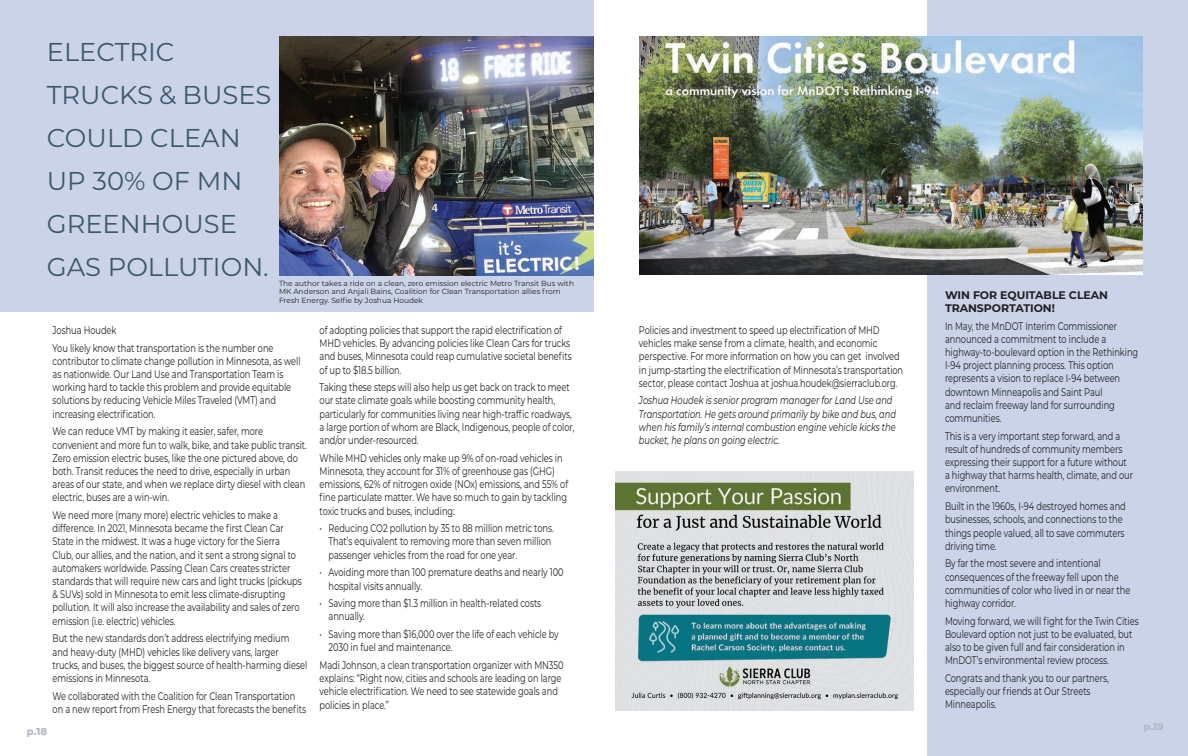
<style>
.page{position:relative;width:1188px;height:756px;background:#fff}
.page>*{position:absolute;margin:0;border:0;box-sizing:border-box;transform-origin:0 0}
.gotham_quotes{font:25.8px/43px "Montserrat";color:#3d586d}
.Paragraph_gotham{font:11px/13.2px "Montserrat";letter-spacing:-.005em;color:#231f20;scale:.75 1}
.Paragraph_CARLON_bul{font:11px/13.2px "Montserrat";letter-spacing:-.005em;color:#231f20;scale:.75 1}
.Paragraph_gotham-2{font:italic 11px/13.2px "Montserrat";letter-spacing:-.005em;color:#231f20;scale:.75 1}
.gothamsubheads_copy{font:700 11px/13.2px "Montserrat";letter-spacing:-.005em;color:#231f20}
.t1{font:800 10px "Montserrat";color:#b5bac3}
.Captions{font:7.4px/8.3px "Montserrat";color:#231f20}
</style>
<div class="page">
<div style="left:927px;top:0;width:261px;height:756px;background:#cad3e8"></div>
<div style="left:0;top:0;width:594px;height:312px;background:#cad3e8"></div>
<img style="left:279px;top:36px;width:315px;height:239px">
<img style="left:639px;top:36px;width:504px;height:239px">
<img style="left:615px;top:472px;width:299px;height:238px">
<p class="gotham_quotes" style="left:47px;top:29px;width:226px">ELECTRIC<br>TRUCKS &amp; BUSES<br>COULD CLEAN<br>UP 30% OF MN<br>GREENHOUSE<br>GAS POLLUTION.</p>
<p class="Captions" style="left:279px;top:279px;width:297px">The author takes a ride on a clean, zero emission electric Metro Transit Bus with<br>MK Anderson and Anjali Bains, Coalition for Clean Transportation allies from<br>Fresh Energy. Selfie by Joshua Houdek</p>
<p class="Paragraph_gotham" style="left:53px;top:323px;width:87px">Joshua Houdek</p>
<p class="Paragraph_gotham" style="left:53px;top:341px;width:332px">You likely know that transportation is the number one contributor to climate change pollution in Minnesota, as well as nationwide. Our Land Use and Transportation Team is working hard to tackle this problem and provide equitable solutions by reducing Vehicle Miles Traveled (VMT) and increasing electrification.</p>
<p class="Paragraph_gotham" style="left:53px;top:424px;width:341px">We can reduce VMT by making it easier, safer, more convenient and more fun to walk, bike, and take public transit.<br>Zero emission electric buses, like the one pictured above, do both. Transit reduces the need to drive, especially in urban areas of our state, and when we replace dirty diesel with clean electric, buses are a win-win.</p>
<p class="Paragraph_gotham" style="left:53px;top:508px;width:334px">We need more (many more) electric vehicles to make a difference. In 2021, Minnesota became the first Clean Car State in the midwest. It was a huge victory for the Sierra Club, our allies, and the nation, and it sent a strong signal to automakers worldwide. Passing Clean Cars creates stricter standards that will require new cars and light trucks (pickups &amp; SUVs) sold in Minnesota to emit less climate-disrupting pollution. It will also increase the availability and sales of zero emission (i.e. electric) vehicles.</p>
<p class="Paragraph_gotham" style="left:53px;top:631px;width:341px">But the new standards don’t address electrifying medium and heavy-duty (MHD) vehicles like delivery vans, larger trucks, and buses, the biggest source of health-harming diesel emissions in Minnesota.</p>
<p class="Paragraph_gotham" style="left:53px;top:689px;width:340px">We collaborated with the Coalition for Clean Transportation on a new report from Fresh Energy that forecasts the benefits</p>
<p class="t1" style="left:27px;top:724px;width:22px">p.18</p>
<p class="Paragraph_gotham" style="left:320px;top:323px;width:338px">of adopting policies that support the rapid electrification of MHD vehicles. By advancing policies like Clean Cars for trucks and buses, Minnesota could reap cumulative societal benefits of up to $18.5 billion.</p>
<p class="Paragraph_gotham" style="left:320px;top:380px;width:341px">Taking these steps will also help us get back on track to meet our state climate goals while boosting community health, particularly for communities living near high-traffic roadways, a large portion of whom are Black, Indigenous, people of color, and/or under-resourced.</p>
<p class="Paragraph_gotham" style="left:320px;top:451px;width:333px">While MHD vehicles only make up 9% of on-road vehicles in Minnesota, they account for 31% of greenhouse gas (GHG) emissions, 62% of nitrogen oxide (NOx) emissions, and 55% of fine particulate matter. We have so much to gain by tackling toxic trucks and buses, including:</p>
<p class="Paragraph_CARLON_bul" style="left:329px;top:521px;width:302px;text-indent:-9px">• Reducing CO2 pollution by 35 to 88 million metric tons.<br>That’s equivalent to removing more than seven million passenger vehicles from the road for one year.</p>
<p class="Paragraph_CARLON_bul" style="left:329px;top:565px;width:315px;text-indent:-9px">• Avoiding more than 100 premature deaths and nearly 100 hospital visits annually.</p>
<p class="Paragraph_CARLON_bul" style="left:329px;top:596px;width:285px;text-indent:-9px">• Saving more than $1.3 million in health-related costs annually.</p>
<p class="Paragraph_CARLON_bul" style="left:329px;top:627px;width:308px;text-indent:-9px">• Saving more than $16,000 over the life of each vehicle by<br>2030 in fuel and maintenance.</p>
<p class="Paragraph_gotham" style="left:320px;top:658px;width:327px">Madi Johnson, a clean transportation organizer with MN350 explains: “Right now, cities and schools are leading on large vehicle electrification. We need to see statewide goals and policies in place.”</p>
<p class="Paragraph_gotham" style="left:639px;top:323px;width:354px">Policies and investment to speed up electrification of MHD vehicles make sense from a climate, health, and economic perspective. For more information on how you can get involved in jump-starting the electrification of Minnesota’s transportation sector, please contact Joshua at joshua.houdek@sierraclub.org.</p>
<p class="Paragraph_gotham-2" style="left:639px;top:394px;width:344px">Joshua Houdek is senior program manager for Land Use and Transportation. He gets around primarily by bike and bus, and when his family’s internal combustion engine vehicle kicks the bucket, he plans on going electric.</p>
<p class="gothamsubheads_copy" style="left:945px;top:288px;width:165px">WIN FOR EQUITABLE CLEAN<br>TRANSPORTATION!</p>
<p class="Paragraph_gotham" style="left:945px;top:319px;width:259px">In May, the MnDOT Interim Commissioner announced a commitment to include a highway-to-boulevard option in the Rethinking I-94 project planning process. This option represents a vision to replace I-94 between downtown Minneapolis and Saint Paul<br>and reclaim freeway land for surrounding communities.</p>
<p class="Paragraph_gotham" style="left:945px;top:429px;width:252px">This is a very important step forward, and a result of hundreds of community members expressing their support for a future without a highway that harms health, climate, and our environment.</p>
<p class="Paragraph_gotham" style="left:945px;top:499px;width:243px">Built in the 1960s, I-94 destroyed homes and businesses, schools, and connections to the things people valued, all to save commuters driving time.</p>
<p class="Paragraph_gotham" style="left:945px;top:557px;width:249px">By far the most severe and intentional consequences of the freeway fell upon the communities of color who lived in or near the highway corridor.</p>
<p class="Paragraph_gotham" style="left:945px;top:614px;width:260px">Moving forward, we will fight for the Twin Cities Boulevard option not just to be evaluated, but also to be given full and fair consideration in MnDOT’s environmental review process.</p>
<p class="Paragraph_gotham" style="left:945px;top:671px;width:220px">Congrats and thank you to our partners, especially our friends at Our Streets<br>Minneapolis.</p>
<p class="t1" style="left:1143px;top:719px;width:22px">p.19</p>
</div>
